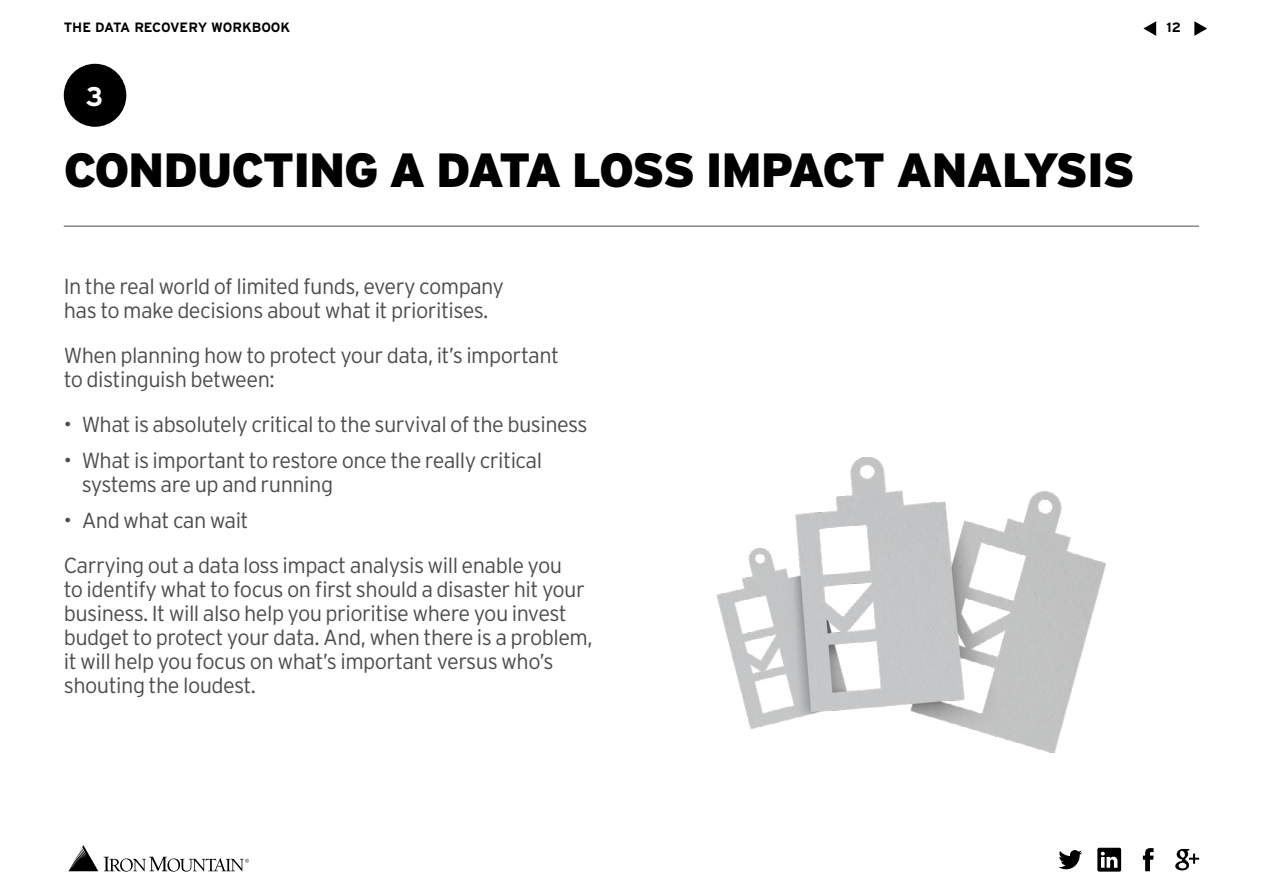
<style>
.page{position:relative;width:1263px;height:893px;background:#fff}
.page>*{position:absolute;margin:0;border:0;box-sizing:border-box;transform-origin:0 0}
.t1{font:900 48px "Interstate";letter-spacing:-.025em;color:#000}
.t2{font:700 27px "Interstate";color:#fff}
.t3{font:300 21.75px/24px "Interstate";letter-spacing:-.025em;color:#4d4d4f}
.t4{font:700 13.5px "Interstate";color:#000}
</style>
<div class="page">
<hr style="left:64px;top:226px;width:1135px;height:1px;background:#4d4d4f">
<svg style="left:1143px;top:849px;width:10px;height:22px"></svg>
<svg style="left:1097px;top:849px;width:24px;height:23px"></svg>
<svg style="left:1058px;top:850px;width:24px;height:19px"></svg>
<svg style="left:1175px;top:849px;width:24px;height:21px"></svg>
<svg style="left:1194px;top:21px;width:13px;height:15px"></svg>
<svg style="left:1143px;top:21px;width:13px;height:15px"></svg>
<svg style="left:69px;top:845px;width:29px;height:26px"></svg>
<svg style="left:104px;top:857px;width:145px;height:15px"></svg>
<img style="left:717px;top:457px;width:472px;height:392px">
<div style="left:64px;top:64px;width:62px;height:63px;background:#000;border-radius:50%"></div>
<p class="t4" style="left:64px;top:20px;width:228px">THE DATA RECOVERY WORKBOOK</p>
<p class="t4" style="left:1166px;top:20px;width:16px">12</p>
<p class="t2" style="left:86px;top:82px;width:19px">3</p>
<h1 class="t1" style="left:64px;top:143px;width:1073px">CONDUCTING A DATA LOSS IMPACT ANALYSIS</h1>
<p class="t3" style="left:64px;top:274px;width:442px">In the real world of limited funds, every company has to make decisions about what it prioritises.</p>
<p class="t3" style="left:64px;top:343px;width:497px">When planning how to protect your data, it’s important to distinguish between:</p>
<p class="t3" style="left:64px;top:412px;width:525px">• What is absolutely critical to the survival of the business</p>
<p class="t3" style="left:82px;top:448px;width:462px;text-indent:-18px">• What is important to restore once the really critical systems are up and running</p>
<p class="t3" style="left:64px;top:498px;width:500px;line-height:45px">• And what can wait<br>Carrying out a data loss impact analysis will enable you</p>
<p class="t3" style="left:64px;top:577px;width:530px">to identify what to focus on first should a disaster hit your business. It will also help you prioritise where you invest budget to protect your data. And, when there is a problem, it will help you focus on what’s important versus who’s shouting the loudest.</p>
</div>
